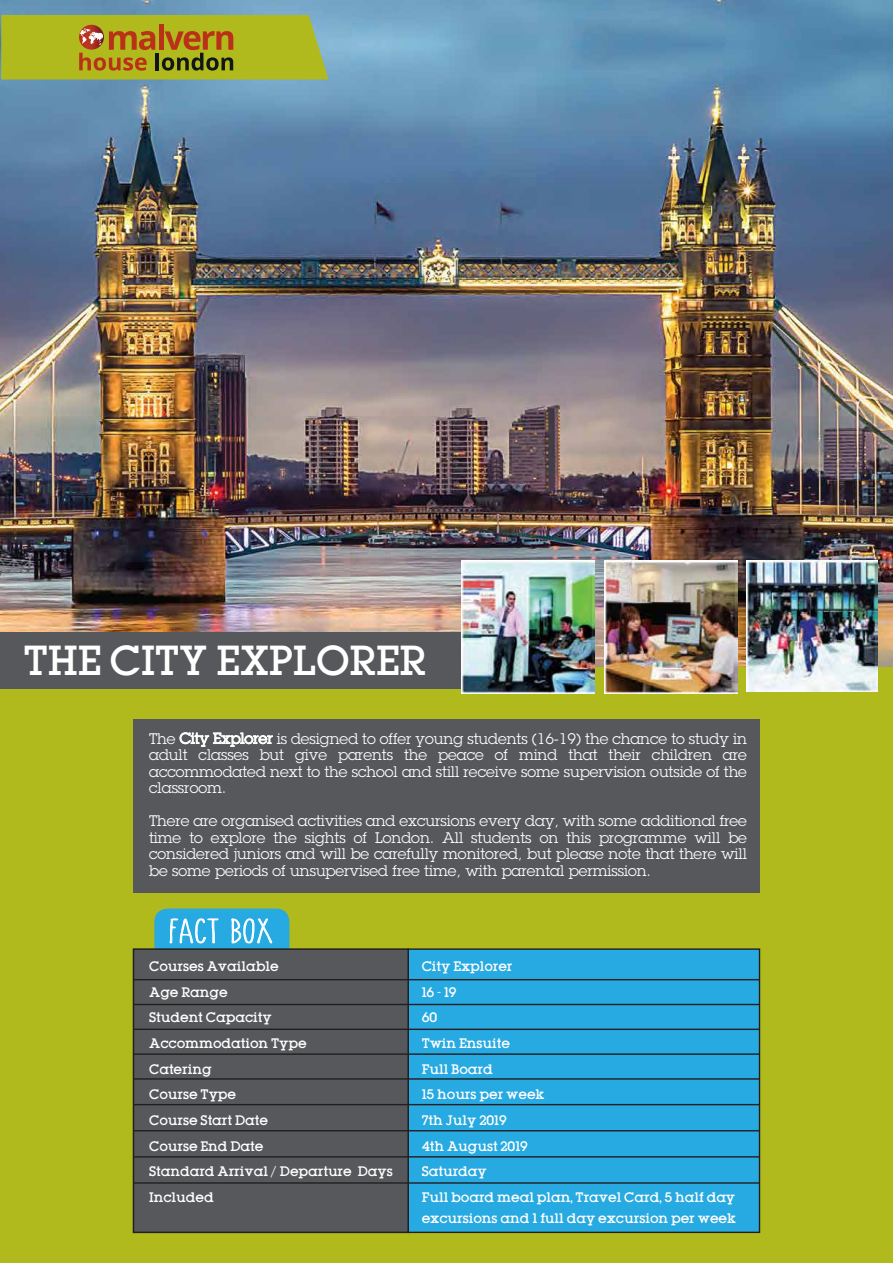
<style>
.page{position:relative;width:893px;height:1263px;background:#b1ba1d}
.page>*{position:absolute;margin:0;border:0;box-sizing:border-box;transform-origin:0 0}
.t1{font:500 36.45px "Lubalin";color:#fff}
.t2{font:24px "The Skinny";color:#fff;scale:1.81 1}
.t3{font:15px/16.5px "Lubalin Graph";color:#fff;text-align:justify}
.t4{font:500 12px/25.7px "Lubalin";color:#fff}
</style>
<div class="page">
<img style="left:0;top:45px;width:893px;height:621px">
<img style="left:0;top:0;width:893px;height:45px">
<div style="left:155px;top:909px;width:134px;height:69px;background:#27a9e1;border-radius:12px"></div>
<div style="left:154px;top:908px;width:135px;height:71px;border:2px solid #27a9e1;border-radius:12px"></div>
<svg style="left:170px;top:918px;width:48px;height:26px"></svg>
<svg style="left:231px;top:918px;width:41px;height:26px"></svg>
<div style="left:407px;top:948px;width:353px;height:285px;background:#27a9e1;border:1px solid #221f20"></div>
<div style="left:133px;top:948px;width:276px;height:285px;background:#57585b;border:2px solid #221f20"></div>
<hr style="left:133px;top:979px;width:626px;height:1px;background:#221f20">
<hr style="left:133px;top:1004px;width:626px;height:1px;background:#221f20">
<hr style="left:133px;top:1028px;width:626px;height:2px;background:#221f20">
<hr style="left:133px;top:1053px;width:626px;height:2px;background:#221f20">
<hr style="left:133px;top:1078px;width:626px;height:2px;background:#221f20">
<hr style="left:133px;top:1104px;width:626px;height:1px;background:#221f20">
<hr style="left:133px;top:1130px;width:626px;height:1px;background:#221f20">
<hr style="left:133px;top:1156px;width:626px;height:1px;background:#221f20">
<hr style="left:133px;top:1182px;width:626px;height:2px;background:#221f20">
<div style="left:133px;top:719px;width:626px;height:173px;background:#57585b"></div>
<div style="left:0;top:632px;width:486px;height:56px;background:#57585b"></div>
<img style="left:462px;top:561px;width:132px;height:133px">
<img style="left:604px;top:561px;width:133px;height:133px">
<img style="left:747px;top:561px;width:131px;height:131px">
<svg style="left:179px;top:732px;width:94px;height:15px"></svg>
<svg style="left:1px;top:15px;width:328px;height:65px"></svg>
<h1 class="t1" style="left:23px;top:634px;width:404px">THE CITY EXPLORER</h1>
<p class="t3" style="left:149px;top:730px;width:599px">The City Explorer is designed to offer young students (16-19) the chance to study in adult classes but give parents the peace of mind that their children are accommodated next to the school and still receive some supervision outside of the classroom.</p>
<p class="t3" style="left:149px;top:812px;width:599px">There are organised activities and excursions every day, with some additional free time to explore the sights of London. All students on this programme will be considered juniors and will be carefully monitored, but please note that there will be some periods of unsupervised free time, with parental permission.</p>
<h2 class="t2" style="left:170px;top:919px;width:59px">FACT BOX</h2>
<p class="t4" style="left:149px;top:953px;width:245px">Courses Available<br>Age Range<br>Student Capacity<br>Accommodation Type<br>Catering<br>Course Type<br>Course Start Date<br>Course End Date<br>Standard Arrival / Departure Days<br>Included</p>
<p class="t4" style="left:422px;top:953px;width:315px">City Explorer<br>16 - 19<br>60<br>Twin Ensuite<br>Full Board<br>15 hours per week<br>7th July 2019<br>4th August 2019<br>Saturday<br>Full board meal plan, Travel Card, 5 half day</p>
<p class="t4" style="left:422px;top:1205px;width:316px">excursions and 1 full day excursion per week</p>
</div>
